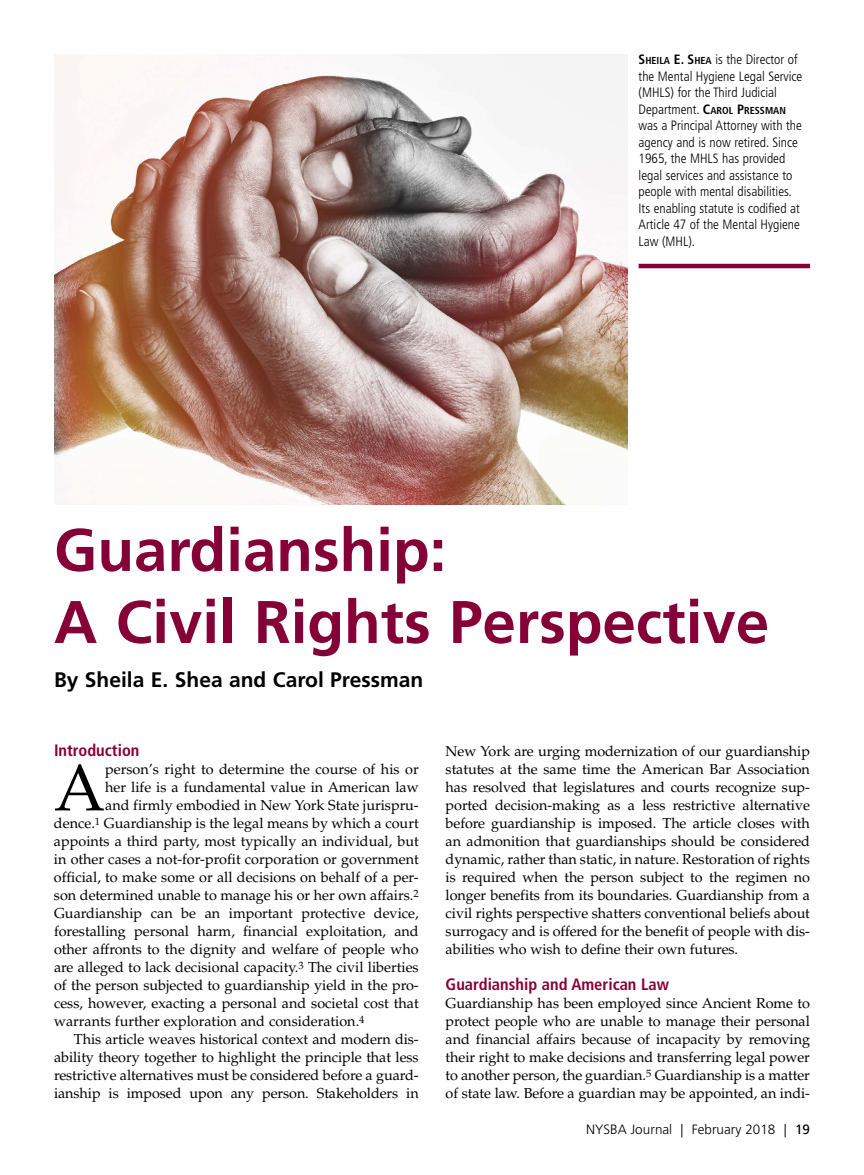
<style>
.page{position:relative;width:864px;height:1175px;background:#fff}
.page>*{position:absolute;margin:0;border:0;box-sizing:border-box;transform-origin:0 0}
.t1{font:65.85px "Palatino";color:#000}
.t2{font:700 60px/72px "Frutiger";color:#860038}
.t3{font:700 21px "Frutiger";color:#000}
.t4{font:700 condensed 16.5px "Frutiger";color:#860038}
.t5{font:14.4px/18px "Palatino";color:#000;text-align:justify}
.t6{font:300 condensed 13.5px/16.5px "Frutiger";color:#000}
.t7{font:300 13.5px "Frutiger";color:#000}
.s1{font-weight:700}
.s2{font-weight:700;font-size:10.2px}
.s3{font-weight:400}
</style>
<div class="page">
<hr style="left:639px;top:264px;width:171px;height:4px;background:#860038">
<img style="left:54px;top:54px;width:574px;height:450px">
<p class="t6" style="left:639px;top:51px;width:165px"><span class="s1">S</span><span class="s2">HEILA</span> <span class="s1">E. S</span><span class="s2">HEA</span> is the Director of the Mental Hygiene Legal Service (MHLS) for the Third Judicial<br>Department. <span class="s1">C</span><span class="s2">AROL</span> <span class="s1">P</span><span class="s2">RESSMAN </span>was a Principal Attorney with the agency and is now retired. Since<br>1965, the MHLS has provided legal services and assistance to people with mental disabilities.<br>Its enabling statute is codified at<br>Article 47 of the Mental Hygiene<br>Law (MHL).</p>
<h2 class="t2" style="left:54px;top:514px;width:717px">Guardianship:<br>A Civil Rights Perspective</h2>
<h3 class="t3" style="left:54px;top:667px;width:371px">By Sheila E. Shea and Carol Pressman</h3>
<p class="t4" style="left:54px;top:740px;width:87px">Introduction</p>
<h1 class="t1" style="left:54px;top:749px;width:53px">A</h1>
<p class="t5" style="left:105px;top:760px;width:315px">person’s right to determine the course of his or</p>
<p class="t5" style="left:105px;top:778px;width:315px">her life is a fundamental value in American law</p>
<p class="t5" style="left:105px;top:796px;width:315px">and firmly embodied in New York State jurispru-</p>
<p class="t5" style="left:54px;top:814px;width:366px">dence.<sup>1</sup> Guardianship is the legal means by which a court</p>
<p class="t5" style="left:54px;top:832px;width:366px">appoints a third party, most typically an individual, but</p>
<p class="t5" style="left:54px;top:850px;width:366px">in other cases a not-for-profit corporation or government</p>
<p class="t5" style="left:54px;top:868px;width:366px">official, to make some or all decisions on behalf of a per-</p>
<p class="t5" style="left:54px;top:886px;width:366px">son determined unable to manage his or her own affairs.<sup>2</sup></p>
<p class="t5" style="left:54px;top:904px;width:366px">Guardianship can be an important protective device,</p>
<p class="t5" style="left:54px;top:922px;width:366px">forestalling personal harm, financial exploitation, and</p>
<p class="t5" style="left:54px;top:940px;width:366px">other affronts to the dignity and welfare of people who</p>
<p class="t5" style="left:54px;top:958px;width:366px">are alleged to lack decisional capacity.<sup>3</sup> The civil liberties</p>
<p class="t5" style="left:54px;top:976px;width:366px">of the person subjected to guardianship yield in the pro-</p>
<p class="t5" style="left:54px;top:994px;width:366px">cess, however, exacting a personal and societal cost that</p>
<p class="t5" style="left:54px;top:1012px;width:312px">warrants further exploration and consideration.<sup>4</sup></p>
<p class="t5" style="left:74px;top:1030px;width:346px">This article weaves historical context and modern dis-</p>
<p class="t5" style="left:54px;top:1048px;width:366px">ability theory together to highlight the principle that less</p>
<p class="t5" style="left:54px;top:1066px;width:366px">restrictive alternatives must be considered before a guard-</p>
<p class="t5" style="left:54px;top:1084px;width:366px">ianship is imposed upon any person. Stakeholders in</p>
<p class="t5" style="left:446px;top:742px;width:366px">New York are urging modernization of our guardianship statutes at the same time the American Bar Association has resolved that legislatures and courts recognize sup&shy;ported decision-making as a less restrictive alternative before guardianship is imposed. The article closes with an admonition that guardianships should be considered dynamic, rather than static, in nature. Restoration of rights is required when the person subject to the regimen no longer benefits from its boundaries. Guardianship from a civil rights perspective shatters conventional beliefs about surrogacy and is offered for the benefit of people with dis&shy;abilities who wish to define their own futures.</p>
<p class="t4" style="left:446px;top:974px;width:225px">Guardianship and American Law</p>
<p class="t5" style="left:446px;top:994px;width:366px">Guardianship has been employed since Ancient Rome to protect people who are unable to manage their personal and financial affairs because of incapacity by removing their right to make decisions and transferring legal power to another person, the guardian.<sup>5</sup> Guardianship is a matter of state law. Before a guardian may be appointed, an indi-</p>
<p class="t7" style="left:586px;top:1122px;width:225px">NYSBA Journal | February 2018 | <span class="s3">19</span></p>
</div>
